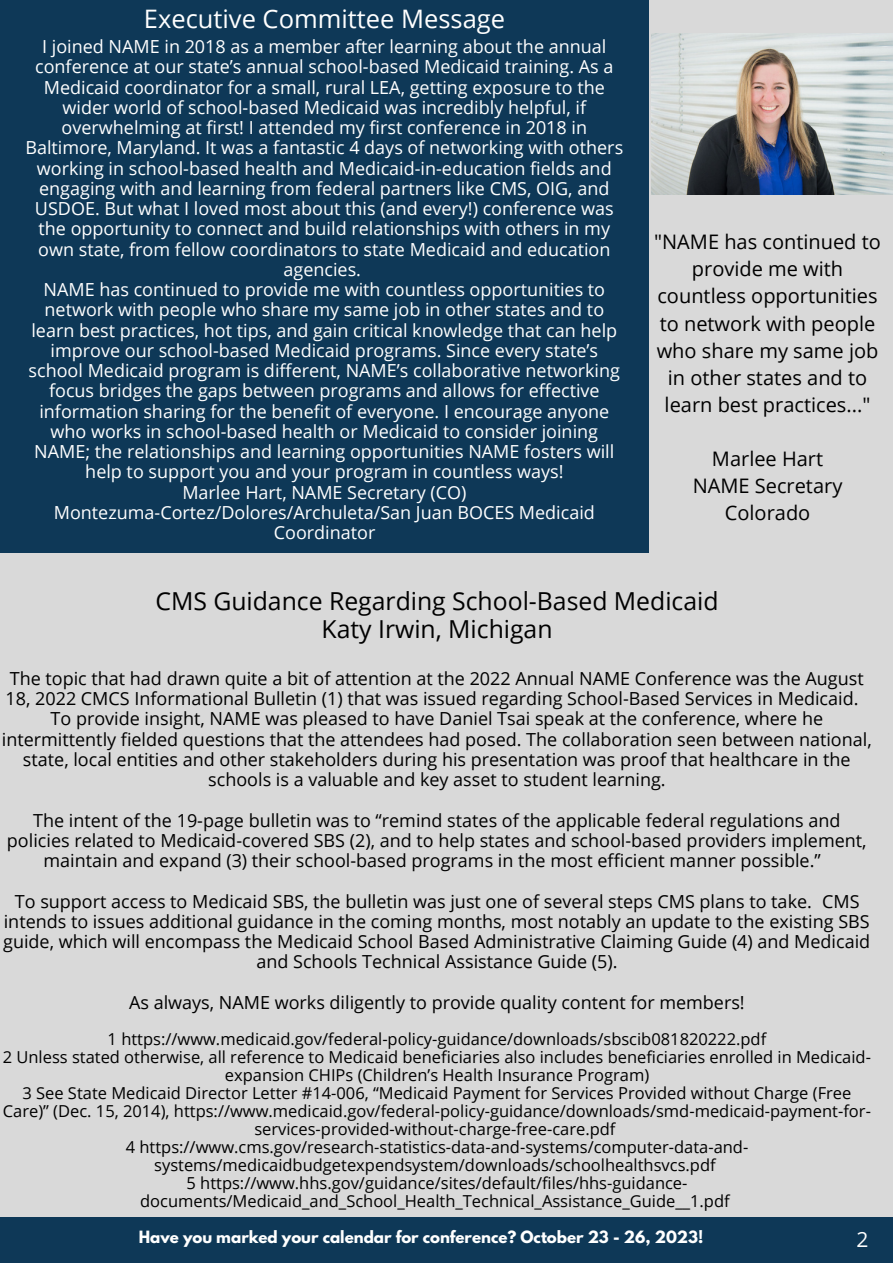
<style>
.page{position:relative;width:893px;height:1264px;background:#fff}
.page>*{position:absolute;margin:0;border:0;box-sizing:border-box;transform-origin:0 0}
.t1{font:25.5px "Open Sans";color:#fff}
.t2{font:24.75px/28px "Open Sans";color:#000;text-align:center}
.t3{font:21px "Open Sans";color:#fff}
.t4{font:19.95px/27px "Open Sans";color:#000;text-align:center}
.t5{font:18px/20.2px "Open Sans";color:#fff;text-align:center}
.t6{font:18px/20.2px "Open Sans";color:#000;text-align:center}
.t7{font:16.5px/18px "Open Sans";color:#000;text-align:center}
.t8{font:700 15px "League Spartan";color:#fff}
</style>
<div class="page">
<div style="left:0;top:0;width:892px;height:1262px;background:#d9d9d9"></div>
<div style="left:0;top:0;width:648px;height:552px;background:#0e3857"></div>
<div style="left:0;top:1217px;width:892px;height:45px;background:#0e3857"></div>
<img style="left:651px;top:34px;width:241px;height:161px">
<h1 class="t1" style="left:144px;top:0;width:362px">Executive Committee Message</h1>
<p class="t5" style="left:25px;top:36px;width:599px">I joined NAME in 2018 as a member after learning about the annual conference at our state’s annual school-based Medicaid training. As a Medicaid coordinator for a small, rural LEA, getting exposure to the wider world of school-based Medicaid was incredibly helpful, if overwhelming at first! I attended my first conference in 2018 in Baltimore, Maryland. It was a fantastic 4 days of networking with others working in school-based health and Medicaid-in-education fields and engaging with and learning from federal partners like CMS, OIG, and USDOE. But what I loved most about this (and every!) conference was the opportunity to connect and build relationships with others in my own state, from fellow coordinators to state Medicaid and education agencies.<br>NAME has continued to provide me with countless opportunities to network with people who share my same job in other states and to learn best practices, hot tips, and gain critical knowledge that can help improve our school-based Medicaid programs. Since every state’s school Medicaid program is different, NAME’s collaborative networking focus bridges the gaps between programs and allows for effective information sharing for the benefit of everyone. I encourage anyone who works in school-based health or Medicaid to consider joining NAME; the relationships and learning opportunities NAME fosters will help to support you and your program in countless ways!<br>Marlee Hart, NAME Secretary (CO)<br>Montezuma-Cortez/Dolores/Archuleta/San Juan BOCES Medicaid Coordinator</p>
<p class="t4" style="left:654px;top:228px;width:228px">"NAME has continued to provide me with countless opportunities to network with people who share my same job in other states and to learn best practices..."</p>
<p class="t4" style="left:692px;top:445px;width:151px">Marlee Hart<br>NAME Secretary<br>Colorado</p>
<h2 class="t2" style="left:155px;top:586px;width:564px">CMS Guidance Regarding School-Based Medicaid<br>Katy Irwin, Michigan</h2>
<p class="t6" style="left:2px;top:667px;width:871px">The topic that had drawn quite a bit of attention at the 2022 Annual NAME Conference was the August 18, 2022 CMCS Informational Bulletin (1) that was issued regarding School-Based Services in Medicaid.<br>To provide insight, NAME was pleased to have Daniel Tsai speak at the conference, where he intermittently fielded questions that the attendees had posed. The collaboration seen between national, state, local entities and other stakeholders during his presentation was proof that healthcare in the schools is a valuable and key asset to student learning.</p>
<p class="t6" style="left:7px;top:809px;width:861px">The intent of the 19-page bulletin was to “remind states of the applicable federal regulations and policies related to Medicaid-covered SBS (2), and to help states and school-based providers implement, maintain and expand (3) their school-based programs in the most efficient manner possible.”</p>
<p class="t6" style="left:3px;top:890px;width:868px">To support access to Medicaid SBS, the bulletin was just one of several steps CMS plans to take. CMS intends to issues additional guidance in the coming months, most notably an update to the existing SBS guide, which will encompass the Medicaid School Based Administrative Claiming Guide (4) and Medicaid and Schools Technical Assistance Guide (5).</p>
<p class="t6" style="left:129px;top:991px;width:617px">As always, NAME works diligently to provide quality content for members!</p>
<p class="t7" style="left:3px;top:1029px;width:869px">1 https://www.medicaid.gov/federal-policy-guidance/downloads/sbscib081820222.pdf<br>2 Unless stated otherwise, all reference to Medicaid beneficiaries also includes beneficiaries enrolled in Medicaid&shy;expansion CHIPs (Children’s Health Insurance Program)<br>3 See State Medicaid Director Letter #14-006, “Medicaid Payment for Services Provided without Charge (Free Care)” (Dec. 15, 2014), https://www.medicaid.gov/federal-policy-guidance/downloads/smd-medicaid-payment-for&shy;services-provided-without-charge-free-care.pdf<br>4 https://www.cms.gov/research-statistics-data-and-systems/computer-data-and&shy;systems/medicaidbudgetexpendsystem/downloads/schoolhealthsvcs.pdf<br>5 https://www.hhs.gov/guidance/sites/default/files/hhs-guidance&shy;documents/Medicaid_and_School_Health_Technical_Assistance_Guide__1.pdf</p>
<p class="t8" style="left:139px;top:1229px;width:566px">Have you marked your calendar for conference? October 23 - 26, 2023!</p>
<p class="t3" style="left:856px;top:1224px;width:13px">2</p>
</div>
